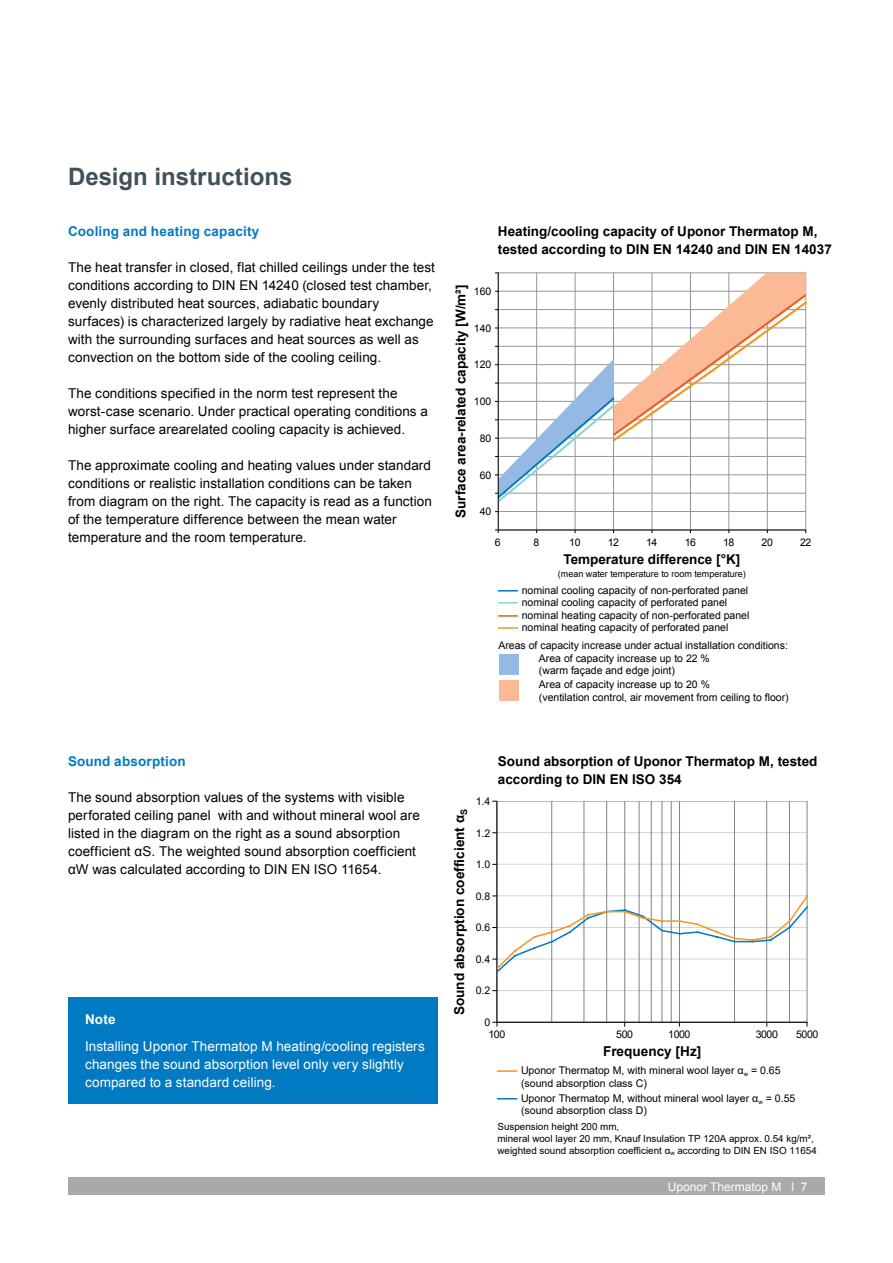
<style>
.page{position:relative;width:893px;height:1263px;background:#fff}
.page>*{position:absolute;margin:0;border:0;box-sizing:border-box;transform-origin:0 0}
.t1{font:700 24px "Arial";color:#41515a}
.t2{font:700 13.65px "Arial";color:#000}
.t3{font:13.5px/18px "Arial";letter-spacing:.005em;color:#000}
.t4{font:700 13.5px/18px "Arial";color:#000}
.t5{font:13.5px/18px "Arial";letter-spacing:.005em;color:#fff}
.t6{font:700 13.5px "Arial";letter-spacing:.01em;color:#007ac2}
.t7{font:700 13.5px "Arial";color:#fff}
.t8{font:12px "Arial";color:#fff}
.t9{font:10.65px/12.1px "Arial";color:#000}
.t10{font:10.5px/12px "Arial";color:#000}
.t11{font:9.9px/11.9px "Arial";color:#000}
.t12{font:9px "Arial";color:#000}
</style>
<div class="page">
<div style="left:68px;top:1178px;width:757px;height:17px;background:#a7a9ac"></div>
<hr style="left:497px;top:1070px;width:20px;height:2px;background:#f7941e">
<svg style="left:497px;top:1098px;width:20px;height:1px"></svg>
<hr style="left:497px;top:832px;width:310px;height:1px;background:#d1d3d4">
<hr style="left:497px;top:864px;width:310px;height:1px;background:#d1d3d4">
<hr style="left:497px;top:990px;width:310px;height:1px;background:#d1d3d4">
<hr style="left:807px;top:801px;width:1px;height:221px;background:#808285">
<hr style="left:671px;top:801px;width:1px;height:221px;background:#808285">
<hr style="left:662px;top:801px;width:1px;height:221px;background:#808285">
<hr style="left:651px;top:801px;width:1px;height:221px;background:#808285">
<hr style="left:639px;top:801px;width:1px;height:221px;background:#808285">
<hr style="left:624px;top:801px;width:1px;height:221px;background:#808285">
<hr style="left:789px;top:801px;width:1px;height:221px;background:#808285">
<hr style="left:766px;top:801px;width:1px;height:221px;background:#808285">
<hr style="left:734px;top:801px;width:1px;height:221px;background:#808285">
<hr style="left:679px;top:801px;width:1px;height:221px;background:#808285">
<hr style="left:606px;top:801px;width:1px;height:221px;background:#808285">
<hr style="left:584px;top:801px;width:1px;height:221px;background:#808285">
<hr style="left:551px;top:801px;width:1px;height:221px;background:#808285">
<hr style="left:497px;top:801px;width:310px;height:1px;background:#808285">
<hr style="left:497px;top:801px;width:1px;height:221px;background:#000">
<hr style="left:497px;top:1022px;width:310px;height:1px;background:#000">
<svg style="left:492px;top:1022px;width:6px;height:4px"></svg>
<svg style="left:492px;top:894px;width:315px;height:80px"></svg>
<hr style="left:805px;top:273px;width:1px;height:257px;background:#939598">
<hr style="left:767px;top:273px;width:1px;height:257px;background:#939598">
<hr style="left:729px;top:273px;width:1px;height:257px;background:#939598">
<hr style="left:690px;top:273px;width:1px;height:257px;background:#939598">
<hr style="left:652px;top:273px;width:1px;height:257px;background:#939598">
<hr style="left:613px;top:273px;width:1px;height:257px;background:#939598">
<hr style="left:575px;top:273px;width:1px;height:257px;background:#939598">
<hr style="left:536px;top:273px;width:1px;height:257px;background:#939598">
<hr style="left:498px;top:511px;width:308px;height:1px;background:#939598">
<hr style="left:498px;top:530px;width:308px;height:1px;background:#000">
<hr style="left:498px;top:273px;width:1px;height:257px;background:#000">
<svg style="left:495px;top:272px;width:311px;height:232px"></svg>
<svg style="left:498px;top:590px;width:19px;height:1px"></svg>
<svg style="left:498px;top:602px;width:19px;height:1px"></svg>
<svg style="left:498px;top:615px;width:19px;height:2px"></svg>
<svg style="left:498px;top:627px;width:19px;height:2px"></svg>
<div style="left:499px;top:655px;width:20px;height:20px;background:#94bae3"></div>
<div style="left:499px;top:681px;width:20px;height:20px;background:#fbb995"></div>
<div style="left:68px;top:997px;width:370px;height:106px;background:#007ac2"></div>
<h1 class="t1" style="left:68px;top:160px;width:226px">Design instructions</h1>
<p class="t6" style="left:68px;top:222px;width:193px">Cooling and heating capacity</p>
<p class="t3" style="left:68px;top:258px;width:368px">The heat transfer in closed, flat chilled ceilings under the test conditions according to DIN EN 14240 (closed test chamber, evenly distributed heat sources, adiabatic boundary surfaces) is characterized largely by radiative heat exchange with the surrounding surfaces and heat sources as well as convection on the bottom side of the cooling ceiling.</p>
<p class="t3" style="left:68px;top:384px;width:361px">The conditions specified in the norm test represent the worst-case scenario. Under practical operating conditions a higher surface arearelated cooling capacity is achieved.</p>
<p class="t3" style="left:68px;top:456px;width:366px">The approximate cooling and heating values under standard conditions or realistic installation conditions can be taken from diagram on the right. The capacity is read as a function of the temperature difference between the mean water temperature and the room temperature.</p>
<p class="t4" style="left:498px;top:222px;width:335px">Heating/cooling capacity of Uponor Thermatop M, tested according to DIN EN 14240 and DIN EN 14037</p>
<p class="t4" style="left:452px;top:518px;width:235px;rotate:-90deg">Surface area-related capacity [W/m²]</p>
<p class="t10" style="left:474px;top:285px;width:19px">160</p>
<p class="t10" style="left:474px;top:322px;width:19px">140</p>
<p class="t10" style="left:474px;top:359px;width:19px">120</p>
<p class="t10" style="left:474px;top:396px;width:19px">100</p>
<p class="t10" style="left:480px;top:432px;width:13px">80</p>
<p class="t10" style="left:480px;top:469px;width:13px">60</p>
<p class="t10" style="left:480px;top:506px;width:13px">40</p>
<p class="t10" style="left:495px;top:536px;width:7px">6</p>
<p class="t10" style="left:533px;top:536px;width:7px">8</p>
<p class="t10" style="left:569px;top:536px;width:13px">10</p>
<p class="t10" style="left:608px;top:536px;width:13px">12</p>
<p class="t10" style="left:646px;top:536px;width:13px">14</p>
<p class="t10" style="left:685px;top:536px;width:13px">16</p>
<p class="t10" style="left:723px;top:536px;width:13px">18</p>
<p class="t10" style="left:762px;top:536px;width:13px">20</p>
<p class="t10" style="left:800px;top:536px;width:13px">22</p>
<p class="t4" style="left:563px;top:550px;width:178px">Temperature difference [°K]</p>
<p class="t12" style="left:558px;top:568px;width:190px">(mean water temperature to room temperature)</p>
<p class="t10" style="left:522px;top:584px;width:228px">nominal cooling capacity of non-perforated panel nominal cooling capacity of perforated panel</p>
<p class="t10" style="left:522px;top:610px;width:229px">nominal heating capacity of non-perforated panel nominal heating capacity of perforated panel</p>
<p class="t10" style="left:539px;top:639px;width:251px;line-height:13.2px;text-indent:-41px">Areas of capacity increase under actual installation conditions:<br>Area of capacity increase up to 22 %</p>
<p class="t10" style="left:539px;top:664px;width:173px;line-height:14px">(warm façade and edge joint)<br>Area of capacity increase up to 20 %</p>
<p class="t10" style="left:539px;top:691px;width:251px">(ventilation control, air movement from ceiling to floor)</p>
<p class="t6" style="left:68px;top:752px;width:119px">Sound absorption</p>
<p class="t3" style="left:68px;top:788px;width:353px">The sound absorption values of the systems with visible perforated ceiling panel with and without mineral wool are listed in the diagram on the right as a sound absorption coefficient αS. The weighted sound absorption coefficient αW was calculated according to DIN EN ISO 11654.</p>
<p class="t7" style="left:85px;top:1010px;width:32px">Note</p>
<p class="t5" style="left:85px;top:1037px;width:341px">Installing Uponor Thermatop M heating/cooling registers changes the sound absorption level only very slightly compared to a standard ceiling.</p>
<p class="t2" style="left:450px;top:1015px;width:208px;rotate:-90deg">Sound absorption coefficient α<sub>S</sub></p>
<p class="t9" style="left:476px;top:795px;width:16px">1.4</p>
<p class="t9" style="left:476px;top:827px;width:16px">1.2</p>
<p class="t9" style="left:476px;top:858px;width:16px">1.0</p>
<p class="t9" style="left:476px;top:890px;width:16px">0.8</p>
<p class="t9" style="left:476px;top:921px;width:16px">0.6</p>
<p class="t9" style="left:476px;top:953px;width:16px">0.4</p>
<p class="t9" style="left:476px;top:984px;width:16px">0.2</p>
<p class="t9" style="left:484px;top:1016px;width:7px">0</p>
<p class="t4" style="left:498px;top:753px;width:321px">Sound absorption of Uponor Thermatop M, tested according to DIN EN ISO 354</p>
<p class="t9" style="left:488px;top:1028px;width:18px">100</p>
<p class="t9" style="left:616px;top:1028px;width:18px">500</p>
<p class="t9" style="left:668px;top:1028px;width:24px">1000</p>
<p class="t9" style="left:756px;top:1028px;width:24px">3000</p>
<p class="t9" style="left:796px;top:1028px;width:24px">5000</p>
<p class="t9" style="left:521px;top:1064px;width:261px">Uponor Thermatop M, with mineral wool layer α<sub>w</sub> = 0.65 (sound absorption class C)</p>
<p class="t9" style="left:521px;top:1092px;width:276px">Uponor Thermatop M, without mineral wool layer α<sub>w</sub> = 0.55 (sound absorption class D)</p>
<p class="t11" style="left:497px;top:1121px;width:321px">Suspension height 200 mm,<br>mineral wool layer 20 mm, Knauf Insulation TP 120A approx. 0.54 kg/m², weighted sound absorption coefficient α<sub>w</sub> according to DIN EN ISO 11654</p>
<p class="t2" style="left:603px;top:1042px;width:100px">Frequency [Hz]</p>
<p class="t8" style="left:668px;top:1179px;width:141px">Uponor Thermatop M l 7</p>
</div>
